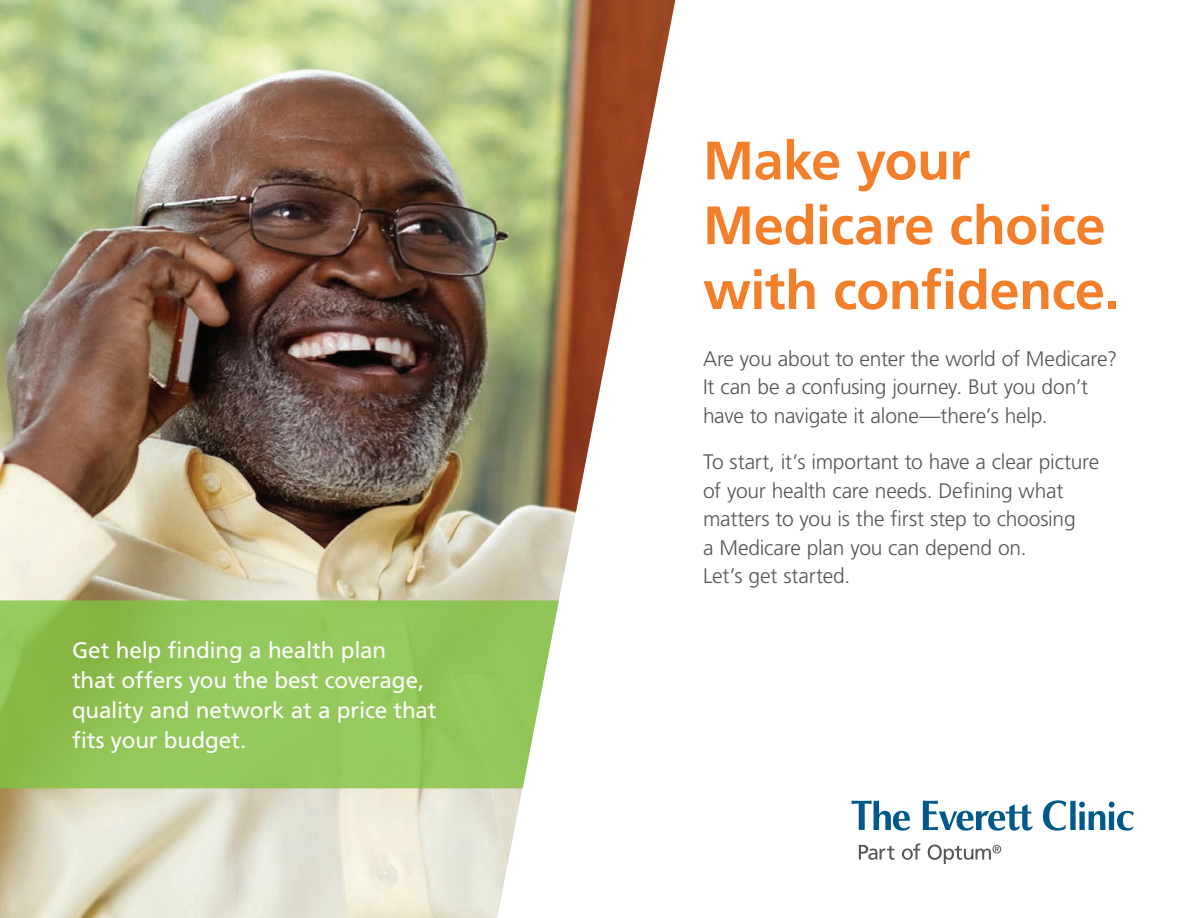
<style>
.page{position:relative;width:1188px;height:918px;background:#fff}
.page>*{position:absolute;margin:0;border:0;box-sizing:border-box;transform-origin:0 0}
.t1{font:700 54px/64.8px "Frutiger";letter-spacing:-.01em;color:#f47f2a}
.t2{font:22.5px/30px "Frutiger";letter-spacing:-.005em;color:#fff}
.t3{font:300 21px/28.5px "Frutiger";letter-spacing:-.01em;color:#555659}
</style>
<div class="page">
<img style="left:0;top:0;width:675px;height:918px">
<svg style="left:0;top:600px;width:559px;height:188px;background:#93c55a"></svg>
<svg style="left:859px;top:845px;width:35px;height:15px"></svg>
<svg style="left:902px;top:843px;width:18px;height:17px"></svg>
<svg style="left:928px;top:845px;width:73px;height:19px"></svg>
<svg style="left:1043px;top:800px;width:91px;height:31px"></svg>
<svg style="left:852px;top:801px;width:58px;height:30px"></svg>
<svg style="left:923px;top:801px;width:110px;height:30px"></svg>
<p class="t2" style="left:72px;top:635px;width:366px">Get help finding a health plan<br>that offers you the best coverage, quality and network at a price that fits your budget.</p>
<h1 class="t1" style="left:703px;top:129px;width:418px">Make your<br>Medicare choice with confidence.</h1>
<p class="t3" style="left:703px;top:345px;width:416px">Are you about to enter the world of Medicare?<br>It can be a confusing journey. But you don’t have to navigate it alone—there’s help.</p>
<p class="t3" style="left:703px;top:448px;width:398px">To start, it’s important to have a clear picture of your health care needs. Defining what matters to you is the first step to choosing<br>a Medicare plan you can depend on.<br>Let’s get started.</p>
</div>
